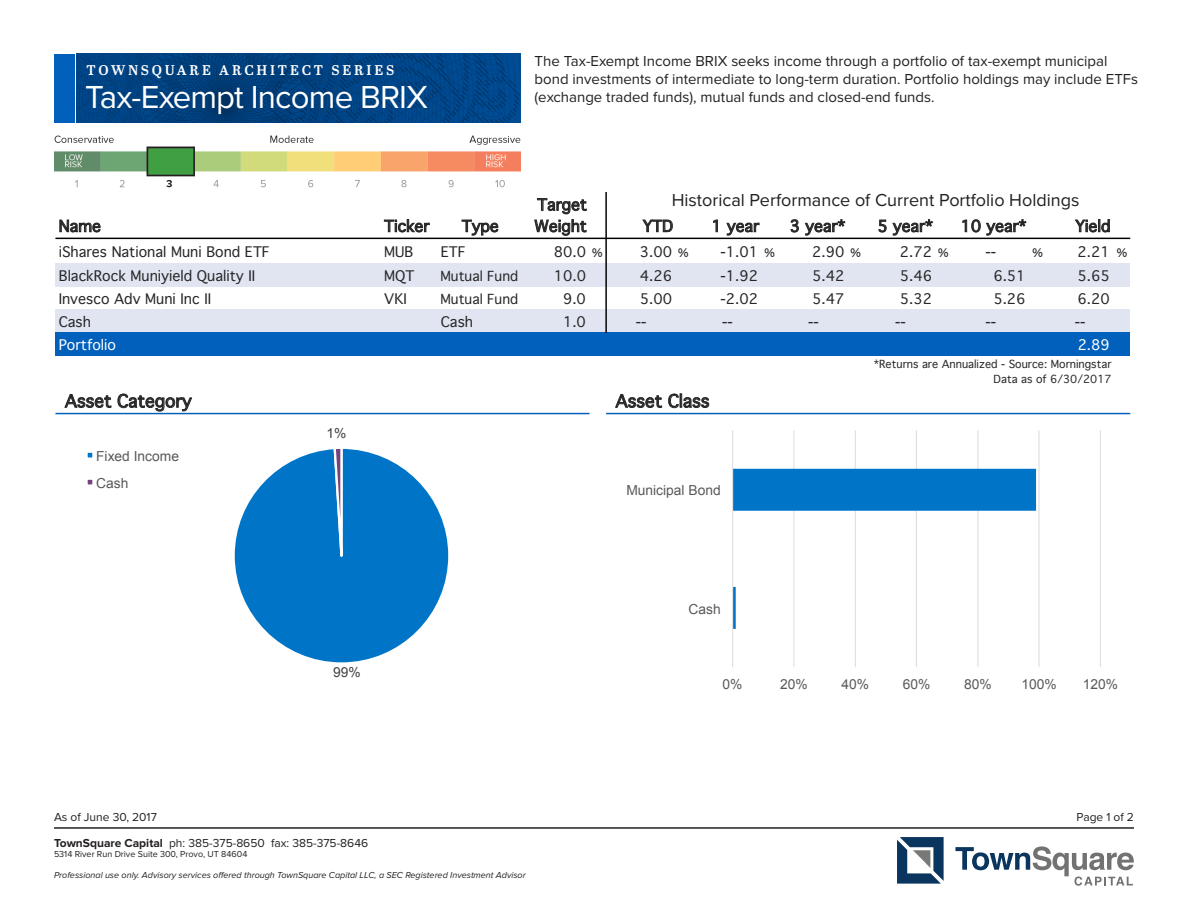
<style>
.page{position:relative;width:1188px;height:918px;background:#fff}
.page>*{position:absolute;margin:0;border:0;box-sizing:border-box;transform-origin:0 0}
.t1{font:33px "Proxima Nova";letter-spacing:-.025em;color:#fff}
.t2{font:18px "Proxima Nova";color:#231f20}
.t3{font:16.95px "Geneva";color:#262626}
.t4{font:15.45px/21.3px "Geneva";color:#262626}
.t5{font:15px/18px "Proxima Nova";color:#231f20}
.t6{font:600 14.1px "Abril Text";letter-spacing:.2em;color:#fff}
.t7{font:13.95px/23.2px "Geneva";color:#262626}
.t8{font:13.95px "Geneva";color:#fff}
.t9{font:13.8px/27px "Arial";color:#595959}
.t10{font:13.8px "Arial";color:#404040}
.t11{font:13.35px "Geneva";color:#262626}
.t12{font:12px "Proxima Nova";color:#231f20}
.t13{font:11.4px "Geneva";color:#262626}
.t14{font:10.65px/15.5px "Geneva";color:#262626;text-align:right}
.t15{font:italic 9px "Proxima Nova";color:#231f20}
.t16{font:9px "Proxima Nova";color:#231f20}
.s1{font-size:11.4px}
.s2{font-weight:700}
</style>
<div class="page">
<hr style="left:54px;top:827px;width:1080px;height:2px;background:#231f20">
<svg style="left:897px;top:837px;width:47px;height:47px"></svg>
<svg style="left:955px;top:846px;width:179px;height:40px"></svg>
<div style="left:55px;top:263px;width:1075px;height:24px;background:#e0e5f1"></div>
<div style="left:55px;top:309px;width:1075px;height:24px;background:#e0e5f1"></div>
<div style="left:55px;top:333px;width:1075px;height:23px;background:#0060bc"></div>
<svg style="left:60px;top:220px;width:40px;height:12px"></svg>
<svg style="left:384px;top:219px;width:46px;height:13px"></svg>
<svg style="left:462px;top:220px;width:36px;height:15px"></svg>
<svg style="left:534px;top:198px;width:53px;height:38px"></svg>
<svg style="left:642px;top:220px;width:31px;height:12px"></svg>
<svg style="left:713px;top:220px;width:5px;height:12px"></svg>
<svg style="left:727px;top:223px;width:32px;height:12px"></svg>
<svg style="left:791px;top:219px;width:8px;height:13px"></svg>
<svg style="left:805px;top:219px;width:40px;height:16px"></svg>
<svg style="left:879px;top:220px;width:8px;height:12px"></svg>
<svg style="left:893px;top:219px;width:40px;height:16px"></svg>
<svg style="left:963px;top:219px;width:63px;height:16px"></svg>
<svg style="left:1075px;top:219px;width:35px;height:13px"></svg>
<svg style="left:64px;top:394px;width:47px;height:14px"></svg>
<svg style="left:118px;top:394px;width:74px;height:18px"></svg>
<svg style="left:615px;top:394px;width:47px;height:14px"></svg>
<svg style="left:668px;top:394px;width:41px;height:14px"></svg>
<hr style="left:55px;top:413px;width:535px;height:1px;background:#0060bc">
<hr style="left:605px;top:192px;width:2px;height:141px;background:#000">
<hr style="left:55px;top:238px;width:1075px;height:1px;background:#000">
<hr style="left:606px;top:413px;width:524px;height:1px;background:#0060bc">
<div style="left:234px;top:448px;width:215px;height:216px;background:#0075c7;border-radius:107px"></div>
<svg style="left:332px;top:448px;width:12px;height:109px"></svg>
<div style="left:87px;top:452px;width:6px;height:7px;background:#0075c7"></div>
<div style="left:85px;top:451px;width:10px;height:9px;border:2px solid #fff"></div>
<div style="left:87px;top:479px;width:6px;height:7px;background:#75427f"></div>
<div style="left:85px;top:478px;width:10px;height:9px;border:2px solid #fff"></div>
<hr style="left:793px;top:430px;width:1px;height:237px;background:#e0e0e0">
<hr style="left:855px;top:430px;width:1px;height:237px;background:#e0e0e0">
<hr style="left:916px;top:430px;width:1px;height:237px;background:#e0e0e0">
<hr style="left:977px;top:430px;width:1px;height:237px;background:#e0e0e0">
<hr style="left:1038px;top:430px;width:2px;height:237px;background:#e0e0e0">
<hr style="left:1100px;top:430px;width:1px;height:237px;background:#e0e0e0">
<svg style="left:733px;top:469px;width:303px;height:160px"></svg>
<hr style="left:732px;top:430px;width:1px;height:237px;background:#e0e0e0">
<img style="left:54px;top:135px;width:467px;height:53px">
<img style="left:77px;top:54px;width:444px;height:69px">
<div style="left:54px;top:54px;width:20px;height:69px;background:#0060bc"></div>
<p class="t6" style="left:87px;top:60px;width:309px">TOWNSQUARE ARCHITECT SERIES</p>
<p class="t1" style="left:85px;top:78px;width:344px">Tax-Exempt Income BRIX</p>
<p class="t4" style="left:59px;top:216px;width:44px">Name</p>
<p class="t4" style="left:384px;top:216px;width:47px">Ticker</p>
<p class="t4" style="left:462px;top:216px;width:38px">Type</p>
<p class="t5" style="left:535px;top:52px;width:605px">The Tax-Exempt Income BRIX seeks income through a portfolio of tax-exempt municipal bond investments of intermediate to long-term duration. Portfolio holdings may include ETFs (exchange traded funds), mutual funds and closed-end funds.</p>
<p class="t4" style="left:534px;top:194px;width:54px">Target<br>Weight</p>
<p class="t2" style="left:672px;top:190px;width:409px">Historical Performance of Current Portfolio Holdings</p>
<p class="t4" style="left:643px;top:216px;width:32px">YTD</p>
<p class="t4" style="left:711px;top:216px;width:49px">1 year</p>
<p class="t4" style="left:790px;top:216px;width:57px">3 year*</p>
<p class="t4" style="left:877px;top:216px;width:57px">5 year*</p>
<p class="t4" style="left:961px;top:216px;width:67px">10 year*</p>
<p class="t4" style="left:1075px;top:216px;width:36px">Yield</p>
<p class="t7" style="left:59px;top:241px;width:212px">iShares National Muni Bond ETF<br>BlackRock Muniyield Quality II<br>Invesco Adv Muni Inc II</p>
<p class="t7" style="left:59px;top:311px;width:34px">Cash</p>
<p class="t7" style="left:384px;top:241px;width:31px">MUB</p>
<p class="t7" style="left:441px;top:241px;width:26px">ETF</p>
<p class="t7" style="left:554px;top:241px;width:50px">80.0 <span class="s1">%</span></p>
<p class="t7" style="left:640px;top:241px;width:50px">3.00 <span class="s1">%</span></p>
<p class="t7" style="left:721px;top:241px;width:56px">-1.01 <span class="s1">%</span></p>
<p class="t7" style="left:812px;top:241px;width:50px">2.90 <span class="s1">%</span></p>
<p class="t7" style="left:900px;top:241px;width:50px">2.72 <span class="s1">%</span></p>
<p class="t7" style="left:986px;top:241px;width:12px">--</p>
<p class="t13" style="left:1032px;top:247px;width:12px">%</p>
<p class="t7" style="left:1078px;top:241px;width:51px">2.21 <span class="s1">%</span></p>
<p class="t7" style="left:384px;top:264px;width:32px">MQT</p>
<p class="t11" style="left:440px;top:268px;width:79px">Mutual Fund</p>
<p class="t7" style="left:554px;top:264px;width:34px">10.0</p>
<p class="t7" style="left:640px;top:264px;width:34px">4.26</p>
<p class="t7" style="left:721px;top:264px;width:39px">-1.92</p>
<p class="t7" style="left:812px;top:264px;width:34px">5.42</p>
<p class="t7" style="left:900px;top:264px;width:34px">5.46</p>
<p class="t7" style="left:993px;top:264px;width:34px">6.51</p>
<p class="t7" style="left:1078px;top:264px;width:34px">5.65</p>
<p class="t7" style="left:384px;top:287px;width:24px">VKI</p>
<p class="t11" style="left:440px;top:291px;width:79px">Mutual Fund</p>
<p class="t7" style="left:563px;top:287px;width:24px">9.0</p>
<p class="t7" style="left:640px;top:287px;width:34px">5.00</p>
<p class="t7" style="left:721px;top:287px;width:39px">-2.02</p>
<p class="t7" style="left:812px;top:287px;width:34px">5.47</p>
<p class="t7" style="left:900px;top:287px;width:34px">5.32</p>
<p class="t7" style="left:993px;top:287px;width:34px">5.26</p>
<p class="t7" style="left:1078px;top:287px;width:34px">6.20</p>
<p class="t7" style="left:441px;top:311px;width:34px">Cash</p>
<p class="t7" style="left:563px;top:311px;width:24px">1.0</p>
<p class="t7" style="left:636px;top:311px;width:12px">--</p>
<p class="t7" style="left:722px;top:311px;width:12px">--</p>
<p class="t7" style="left:808px;top:311px;width:12px">--</p>
<p class="t7" style="left:895px;top:311px;width:12px">--</p>
<p class="t7" style="left:986px;top:311px;width:12px">--</p>
<p class="t7" style="left:1075px;top:311px;width:12px">--</p>
<p class="t8" style="left:59px;top:337px;width:59px">Portfolio</p>
<p class="t8" style="left:1078px;top:337px;width:34px">2.89</p>
<p class="t14" style="left:874px;top:356px;width:239px">*Returns are Annualized - Source: Morningstar<br>Data as of 6/30/2017</p>
<p class="t3" style="left:65px;top:392px;width:128px">Asset Category</p>
<p class="t3" style="left:615px;top:392px;width:96px">Asset Class</p>
<p class="t9" style="left:96px;top:443px;width:84px">Fixed Income<br>Cash</p>
<p class="t10" style="left:327px;top:425px;width:21px">1%</p>
<p class="t10" style="left:333px;top:663px;width:29px">99%</p>
<p class="t9" style="left:626px;top:477px;width:96px">Municipal Bond</p>
<p class="t9" style="left:689px;top:595px;width:34px">Cash</p>
<p class="t9" style="left:723px;top:671px;width:21px">0%</p>
<p class="t9" style="left:780px;top:671px;width:29px">20%</p>
<p class="t9" style="left:841px;top:671px;width:29px">40%</p>
<p class="t9" style="left:903px;top:671px;width:29px">60%</p>
<p class="t9" style="left:964px;top:671px;width:29px">80%</p>
<p class="t9" style="left:1022px;top:671px;width:37px">100%</p>
<p class="t9" style="left:1083px;top:671px;width:37px">120%</p>
<p class="t12" style="left:54px;top:810px;width:104px">As of June 30, 2017</p>
<p class="t12" style="left:1077px;top:810px;width:59px">Page 1 of 2</p>
<p class="t12" style="left:54px;top:836px;width:316px"><span class="s2">TownSquare Capital</span> ph: 385-375-8650 fax: 385-375-8646</p>
<p class="t16" style="left:54px;top:849px;width:195px">5314 River Run Drive Suite 300, Provo, UT 84604</p>
<p class="t15" style="left:54px;top:870px;width:473px">Professional use only. Advisory services offered through TownSquare Capital LLC, a SEC Registered Investment Advisor</p>
</div>
